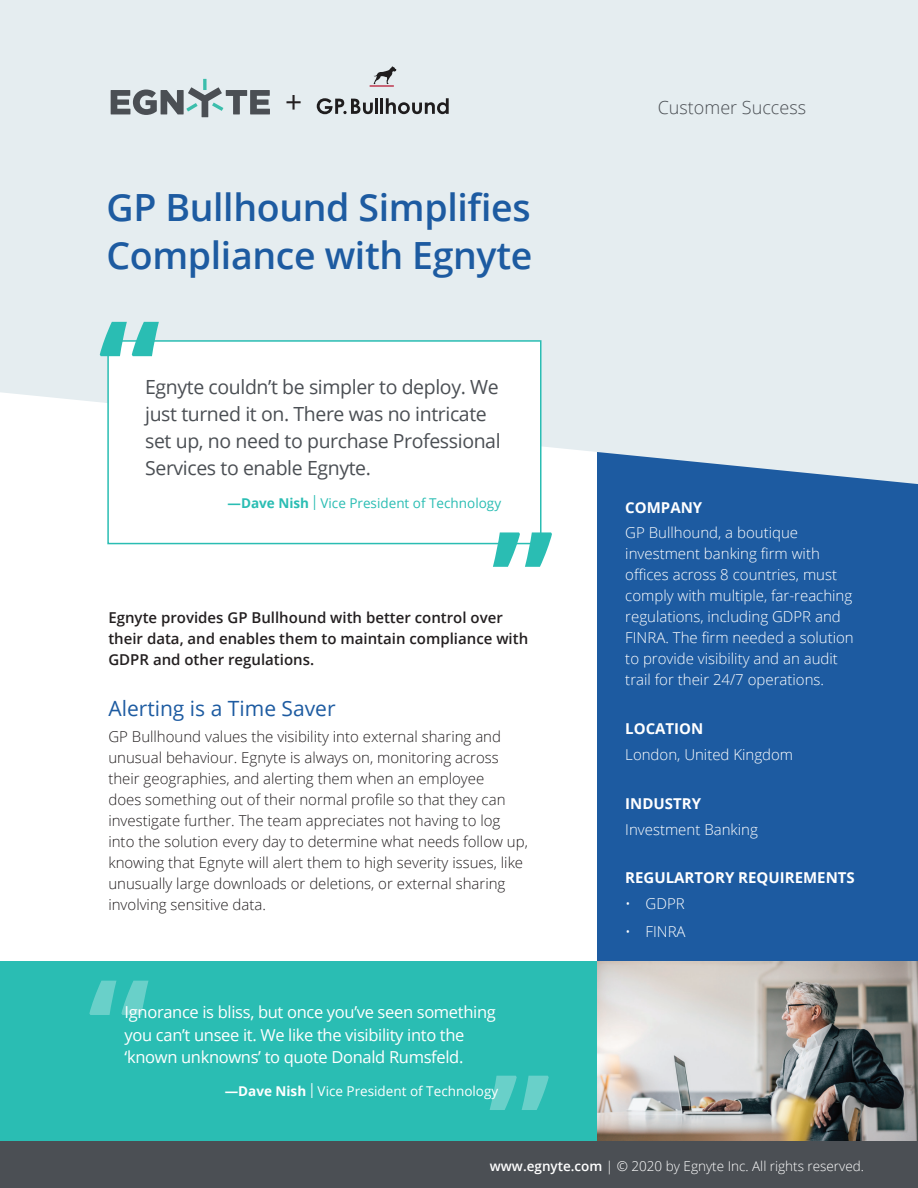
<style>
.page{position:relative;width:918px;height:1188px;background:#fff}
.page>*{position:absolute;margin:0;border:0;box-sizing:border-box;transform-origin:0 0}
.t1{font:600 37.5px/48px "Open Sans";letter-spacing:-.01em;color:#1d5ba1}
.t2{font:30px "Open Sans";color:#231f20}
.t3{font:21px "Open Sans";color:#1d5ba1}
.t4{font:19.5px/27px "Open Sans";letter-spacing:-.02em;color:#4b4f54}
.t5{font:300 18px "Open Sans";color:#4b4f54}
.t6{font:16.5px/22.5px "Open Sans";letter-spacing:-.02em;color:#fff}
.t7{font:300 15px/21px "Open Sans";color:#231f20}
.t8{font:300 15px/21px "Open Sans";color:#fff}
.t9{font:600 15px/21px "Open Sans";color:#231f20}
.t10{font:700 15px "Open Sans";color:#fff}
.t11{font:300 13.5px "Open Sans";color:#fff}
.t12{font:13.5px "Open Sans";color:#2abdb3}
.t13{font:13.5px "Open Sans";color:#fff}
.s1{font-weight:700}
.s2{font-weight:300;font-size:19.5px}
.s3{font-weight:600}
</style>
<div class="page">
<div style="left:597px;top:0;width:321px;height:1188px;background:#1d5ba1"></div>
<div style="left:0;top:0;width:918px;height:484px;background:#e5edf0"></div>
<svg style="left:111px;top:79px;width:159px;height:38px"></svg>
<div style="left:0;top:961px;width:607px;height:181px;background:#2abdb3"></div>
<svg style="left:89px;top:981px;width:59px;height:34px"></svg>
<svg style="left:490px;top:1076px;width:59px;height:34px"></svg>
<div style="left:107px;top:340px;width:435px;height:204px;background:#fff;border:2px solid #2abdb3"></div>
<svg style="left:100px;top:322px;width:59px;height:34px"></svg>
<svg style="left:493px;top:532px;width:59px;height:35px"></svg>
<img style="left:597px;top:961px;width:321px;height:181px">
<svg style="left:370px;top:66px;width:26px;height:21px"></svg>
<svg style="left:317px;top:98px;width:56px;height:16px"></svg>
<hr style="left:375px;top:98px;width:3px;height:16px;background:#1f1d1e">
<hr style="left:380px;top:98px;width:3px;height:16px;background:#1f1d1e">
<svg style="left:386px;top:98px;width:63px;height:16px"></svg>
<div style="left:0;top:1142px;width:918px;height:46px;background:#4b4f54"></div>
<h2 class="t2" style="left:285px;top:81px;width:19px">+</h2>
<p class="t5" style="left:658px;top:96px;width:150px">Customer Success</p>
<h1 class="t1" style="left:106px;top:183px;width:427px">GP Bullhound Simplifies<br>Compliance with Egnyte</h1>
<h3 class="t4" style="left:145px;top:373px;width:357px">Egnyte couldn’t be simpler to deploy. We just turned it on. There was no intricate set up, no need to purchase Professional Services to enable Egnyte.</h3>
<p class="t12" style="left:228px;top:494px;width:275px"><span class="s1">—Dave Nish</span> <span class="s2">l</span> Vice President of Technology</p>
<p class="t9" style="left:108px;top:607px;width:421px">Egnyte provides GP Bullhound with better control over their data, and enables them to maintain compliance with<br>GDPR and other regulations.</p>
<h3 class="t3" style="left:108px;top:694px;width:229px">Alerting is a Time Saver</h3>
<p class="t7" style="left:108px;top:725px;width:421px">GP Bullhound values the visibility into external sharing and unusual behaviour. Egnyte is always on, monitoring across their geographies, and alerting them when an employee<br>does something out of their normal profile so that they can investigate further. The team appreciates not having to log into the solution every day to determine what needs follow up, knowing that Egnyte will alert them to high severity issues, like unusually large downloads or deletions, or external sharing involving sensitive data.</p>
<p class="t6" style="left:125px;top:1000px;width:373px">Ignorance is bliss, but once you’ve seen something you can’t unsee it. We like the visibility into the ‘known unknowns’ to quote Donald Rumsfeld.</p>
<p class="t13" style="left:225px;top:1082px;width:275px"><span class="s1">—Dave Nish</span> <span class="s2">l</span> Vice President of Technology</p>
<p class="t10" style="left:625px;top:497px;width:78px">COMPANY</p>
<p class="t8" style="left:625px;top:522px;width:230px">GP Bullhound, a boutique investment banking firm with offices across 8 countries, must comply with multiple, far-reaching regulations, including GDPR and<br>FINRA. The firm needed a solution to provide visibility and an audit trail for their 24/7 operations.</p>
<p class="t10" style="left:625px;top:718px;width:80px">LOCATION</p>
<p class="t8" style="left:625px;top:744px;width:169px">London, United Kingdom</p>
<p class="t10" style="left:625px;top:793px;width:77px">INDUSTRY</p>
<p class="t8" style="left:625px;top:818px;width:134px">Investment Banking</p>
<p class="t10" style="left:625px;top:867px;width:231px">REGULARTORY REQUIREMENTS</p>
<p class="t8" style="left:625px;top:893px;width:61px">• GDPR</p>
<p class="t8" style="left:625px;top:921px;width:62px">• FINRA</p>
<p class="t11" style="left:490px;top:1157px;width:376px"><span class="s3">www.egnyte.com</span> | © 2020 by Egnyte Inc. All rights reserved.</p>
</div>
